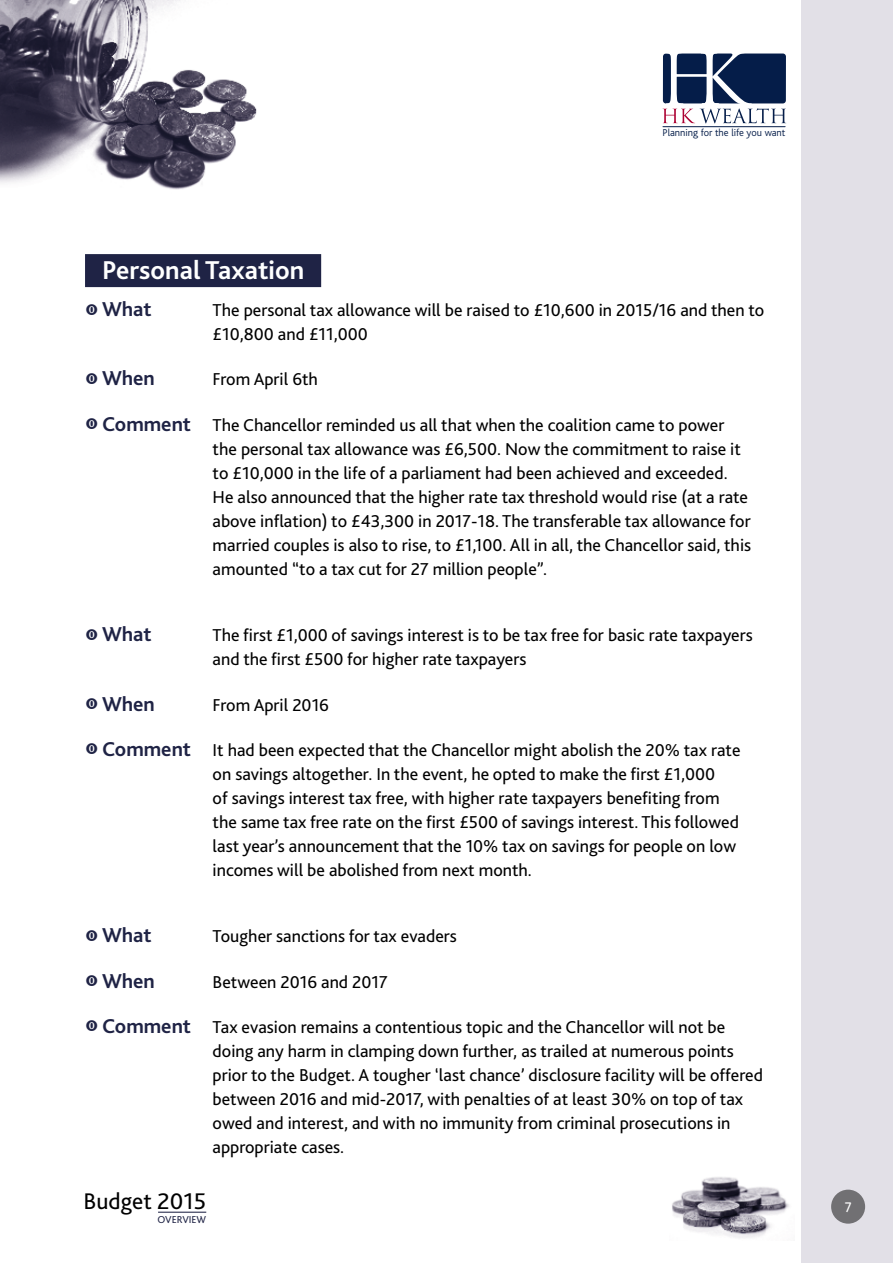
<style>
.page{position:relative;width:893px;height:1263px;background:#fff}
.page>*{position:absolute;margin:0;border:0;box-sizing:border-box;transform-origin:0 0}
.t1{font:700 27px "Bliss 2";color:#fff}
.t2{font:23.7px "Bliss 2";color:#000}
.t3{font:700 21px "Bliss 2";color:#1f2345}
.t4{font:18px/24px "Bliss 2";color:#000}
.t5{font:15px "Mako";color:#fff}
.t6{font:300 10.5px "Bliss";color:#051d49}
.t7{font:10.5px "Bliss 2";color:#1f2345}
.s1{color:#1f2345}
.s2{font-weight:700;font-size:21px;color:#1f2345}
</style>
<div class="page">
<div style="left:801px;top:0;width:92px;height:1263px;background:#e2e0e7"></div>
<hr style="left:158px;top:1212px;width:48px;height:1px;background:#1f2345">
<img style="left:0;top:0;width:257px;height:190px">
<img style="left:672px;top:1177px;width:117px;height:61px">
<hr style="left:663px;top:126px;width:122px;height:1px;background:#051d49">
<svg style="left:663px;top:53px;width:123px;height:70px"></svg>
<div style="left:85px;top:254px;width:236px;height:33px;background:#1f2345"></div>
<p class="t6" style="left:663px;top:127px;width:124px">Planning for the life you want</p>
<h1 class="t1" style="left:102px;top:254px;width:204px">Personal Taxation</h1>
<p class="t3" style="left:85px;top:296px;width:68px">▼ What</p>
<p class="t4" style="left:213px;top:298px;width:553px">The personal tax allowance will be raised to £10,600 in 2015/16 and then to £10,800 and £11,000</p>
<p class="t3" style="left:85px;top:365px;width:71px">▼ When</p>
<p class="t4" style="left:213px;top:367px;width:107px">From April 6th</p>
<p class="t4" style="left:213px;top:412px;width:540px;text-indent:-128px"><span class="s1">▼</span> <span class="s2">Comment</span> The Chancellor reminded us all that when the coalition came to power the personal tax allowance was £6,500. Now the commitment to raise it to £10,000 in the life of a parliament had been achieved and exceeded.<br>He also announced that the higher rate tax threshold would rise (at a rate above inflation) to £43,300 in 2017-18. The transferable tax allowance for married couples is also to rise, to £1,100. All in all, the Chancellor said, this amounted “to a tax cut for 27 million people”.</p>
<p class="t3" style="left:85px;top:621px;width:68px">▼ What</p>
<p class="t4" style="left:213px;top:623px;width:542px">The first £1,000 of savings interest is to be tax free for basic rate taxpayers and the first £500 for higher rate taxpayers</p>
<p class="t3" style="left:85px;top:690px;width:71px">▼ When</p>
<p class="t4" style="left:213px;top:692px;width:118px">From April 2016</p>
<p class="t4" style="left:213px;top:737px;width:529px;text-indent:-128px"><span class="s1">▼</span> <span class="s2">Comment</span> It had been expected that the Chancellor might abolish the 20% tax rate on savings altogether. In the event, he opted to make the first £1,000<br>of savings interest tax free, with higher rate taxpayers benefiting from the same tax free rate on the first £500 of savings interest. This followed last year’s announcement that the 10% tax on savings for people on low incomes will be abolished from next month.</p>
<p class="t3" style="left:85px;top:922px;width:68px">▼ What</p>
<p class="t4" style="left:213px;top:924px;width:246px">Tougher sanctions for tax evaders</p>
<p class="t3" style="left:85px;top:967px;width:71px">▼ When</p>
<p class="t4" style="left:213px;top:969px;width:177px">Between 2016 and 2017</p>
<p class="t4" style="left:213px;top:1014px;width:552px;text-indent:-128px"><span class="s1">▼</span> <span class="s2">Comment</span> Tax evasion remains a contentious topic and the Chancellor will not be doing any harm in clamping down further, as trailed at numerous points prior to the Budget. A tougher ‘last chance’ disclosure facility will be offered between 2016 and mid-2017, with penalties of at least 30% on top of tax owed and interest, and with no immunity from criminal prosecutions in appropriate cases.</p>
<h2 class="t2" style="left:83px;top:1186px;width:124px">Budget 2015</h2>
<p class="t5" style="left:845px;top:1196px;width:8px">7</p>
<p class="t7" style="left:157px;top:1213px;width:50px">OVERVIEW</p>
</div>
